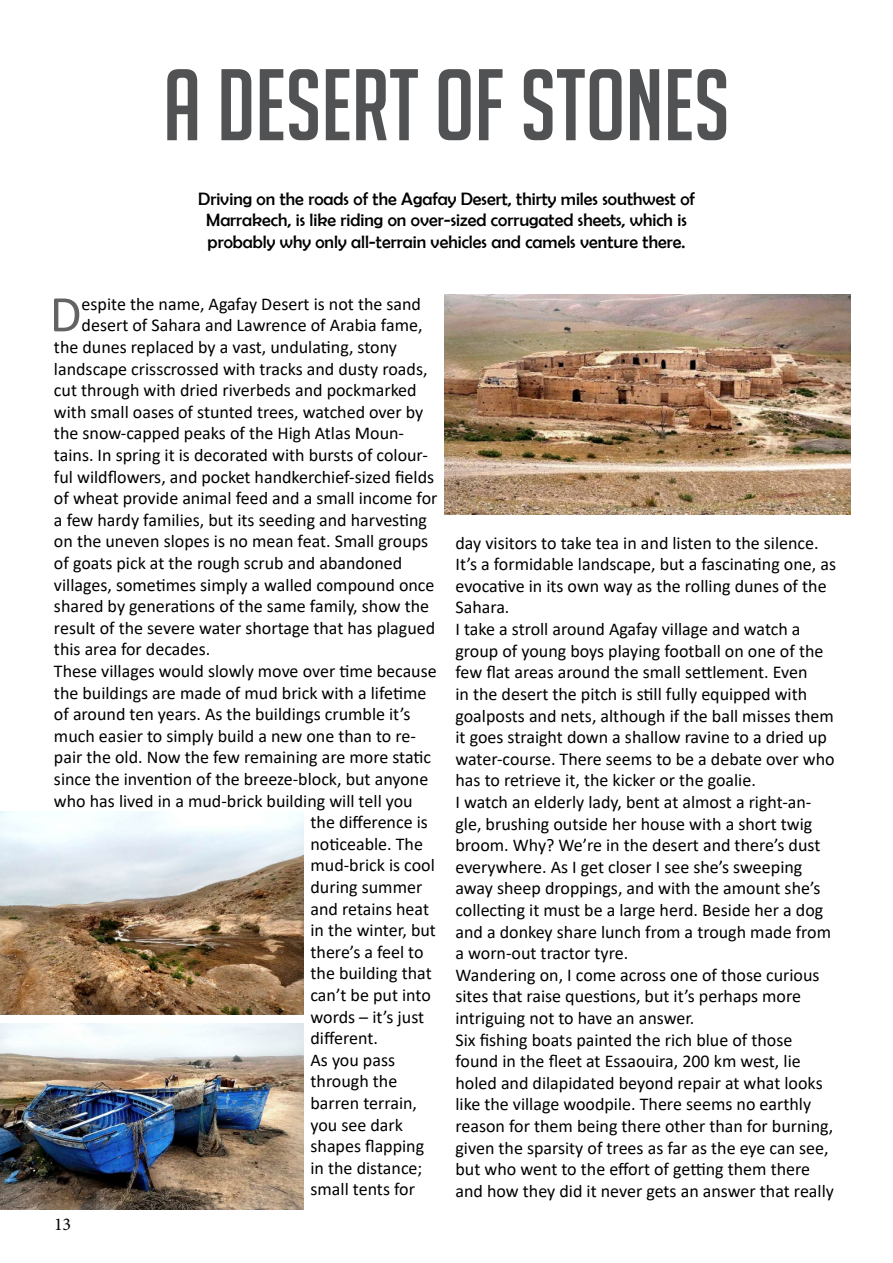
<style>
.page{position:relative;width:893px;height:1263px;background:#fff}
.page>*{position:absolute;margin:0;border:0;box-sizing:border-box;transform-origin:0 0}
.t1{font:99px "Big Noodle Titling";color:#515254}
.t2{font:52.05px "Calibri";color:#636265}
.t3{font:18px/21.6px "Calibri";color:#000}
.t4{font:18px/21.6px "Berlin Sans FB";color:#000;text-align:center}
.t5{font:18px "Minion Pro";color:#000}
</style>
<div class="page">
<img style="left:445px;top:294px;width:405px;height:221px">
<img style="left:0;top:812px;width:304px;height:202px">
<img style="left:0;top:1023px;width:304px;height:187px">
<h1 class="t1" style="left:163px;top:52px;width:568px">A DESERT OF STONES</h1>
<p class="t4" style="left:198px;top:187px;width:498px">Driving on the roads of the Agafay Desert, thirty miles southwest of<br>Marrakech, is like riding on over-sized corrugated sheets, which is probably why only all-terrain vehicles and camels venture there.</p>
<h2 class="t2" style="left:50px;top:278px;width:33px">D</h2>
<p class="t3" style="left:82px;top:293px;width:341px">espite the name, Agafay Desert is not the sand</p>
<p class="t3" style="left:82px;top:314px;width:342px">desert of Sahara and Lawrence of Arabia fame,</p>
<p class="t3" style="left:54px;top:336px;width:345px">the dunes replaced by a vast, undulating, stony</p>
<p class="t3" style="left:54px;top:357px;width:375px">landscape crisscrossed with tracks and dusty roads,</p>
<p class="t3" style="left:54px;top:379px;width:364px">cut through with dried riverbeds and pockmarked</p>
<p class="t3" style="left:54px;top:401px;width:371px">with small oases of stunted trees, watched over by</p>
<p class="t3" style="left:54px;top:422px;width:352px">the snow-capped peaks of the High Atlas Moun-</p>
<p class="t3" style="left:54px;top:444px;width:375px">tains. In spring it is decorated with bursts of colour-</p>
<p class="t3" style="left:54px;top:465px;width:382px">ful wildflowers, and pocket handkerchief-sized fields</p>
<p class="t3" style="left:54px;top:487px;width:385px">of wheat provide animal feed and a small income for</p>
<p class="t3" style="left:54px;top:509px;width:375px">a few hardy families, but its seeding and harvesting</p>
<p class="t3" style="left:54px;top:530px;width:376px">on the uneven slopes is no mean feat. Small groups</p>
<p class="t3" style="left:54px;top:552px;width:350px">of goats pick at the rough scrub and abandoned</p>
<p class="t3" style="left:54px;top:573px;width:382px">villages, sometimes simply a walled compound once</p>
<p class="t3" style="left:54px;top:595px;width:377px">shared by generations of the same family, show the</p>
<p class="t3" style="left:54px;top:617px;width:383px">result of the severe water shortage that has plagued</p>
<p class="t3" style="left:54px;top:638px;width:158px">this area for decades.</p>
<p class="t3" style="left:54px;top:660px;width:384px">These villages would slowly move over time because</p>
<p class="t3" style="left:54px;top:681px;width:374px">the buildings are made of mud brick with a lifetime</p>
<p class="t3" style="left:54px;top:703px;width:358px">of around ten years. As the buildings crumble it’s</p>
<p class="t3" style="left:54px;top:725px;width:363px">much easier to simply build a new one than to re-</p>
<p class="t3" style="left:54px;top:746px;width:379px">pair the old. Now the few remaining are more static</p>
<p class="t3" style="left:54px;top:768px;width:376px">since the invention of the breeze-block, but anyone</p>
<p class="t3" style="left:54px;top:789px;width:360px">who has lived in a mud-brick building will tell you</p>
<p class="t3" style="left:310px;top:811px;width:119px">the difference is</p>
<p class="t3" style="left:310px;top:833px;width:114px">noticeable. The</p>
<p class="t3" style="left:310px;top:854px;width:126px">mud-brick is cool</p>
<p class="t3" style="left:310px;top:876px;width:113px">during summer</p>
<p class="t3" style="left:310px;top:897px;width:120px">and retains heat</p>
<p class="t3" style="left:310px;top:919px;width:127px">in the winter, but</p>
<p class="t3" style="left:310px;top:941px;width:115px">there’s a feel to</p>
<p class="t3" style="left:310px;top:962px;width:123px">the building that</p>
<p class="t3" style="left:310px;top:984px;width:122px">can’t be put into</p>
<p class="t3" style="left:310px;top:1005px;width:115px">words – it’s just</p>
<p class="t3" style="left:310px;top:1027px;width:69px">different.</p>
<p class="t3" style="left:310px;top:1049px;width:86px">As you pass</p>
<p class="t3" style="left:310px;top:1070px;width:88px">through the</p>
<p class="t3" style="left:310px;top:1092px;width:108px">barren terrain,</p>
<p class="t3" style="left:310px;top:1113px;width:94px">you see dark</p>
<p class="t3" style="left:310px;top:1135px;width:115px">shapes flapping</p>
<p class="t3" style="left:310px;top:1157px;width:113px">in the distance;</p>
<p class="t3" style="left:310px;top:1178px;width:106px">small tents for</p>
<p class="t5" style="left:54px;top:1212px;width:19px">13</p>
<p class="t3" style="left:455px;top:531px;width:382px">day visitors to take tea in and listen to the silence.<br>It’s a formidable landscape, but a fascinating one, as evocative in its own way as the rolling dunes of the Sahara.<br>I take a stroll around Agafay village and watch a group of young boys playing football on one of the few flat areas around the small settlement. Even<br>in the desert the pitch is still fully equipped with goalposts and nets, although if the ball misses them it goes straight down a shallow ravine to a dried up water-course. There seems to be a debate over who has to retrieve it, the kicker or the goalie.<br>I watch an elderly lady, bent at almost a right-an&shy;gle, brushing outside her house with a short twig broom. Why? We’re in the desert and there’s dust everywhere. As I get closer I see she’s sweeping away sheep droppings, and with the amount she’s collecting it must be a large herd. Beside her a dog and a donkey share lunch from a trough made from a worn-out tractor tyre.<br>Wandering on, I come across one of those curious sites that raise questions, but it’s perhaps more intriguing not to have an answer.<br>Six fishing boats painted the rich blue of those found in the fleet at Essaouira, 200 km west, lie holed and dilapidated beyond repair at what looks like the village woodpile. There seems no earthly reason for them being there other than for burning, given the sparsity of trees as far as the eye can see, but who went to the effort of getting them there and how they did it never gets an answer that really</p>
</div>
